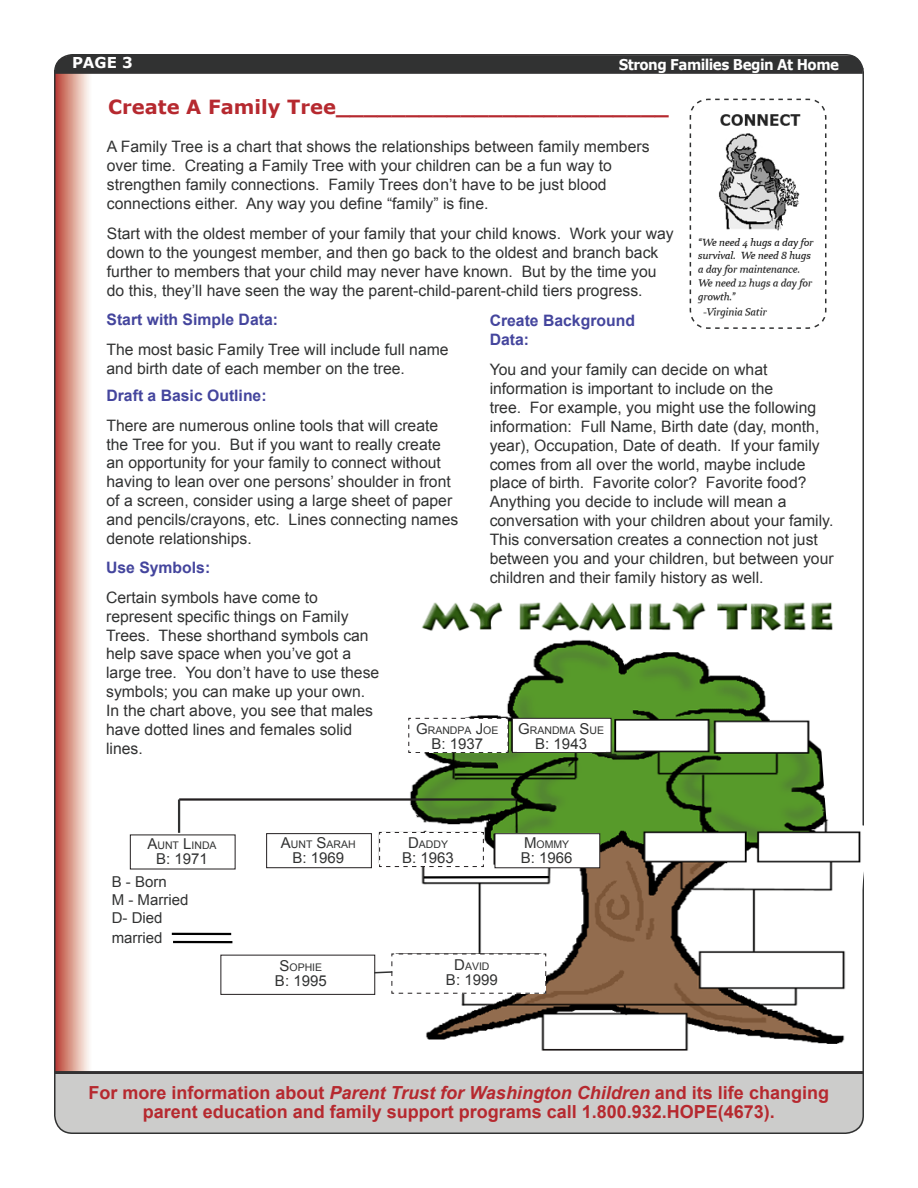
<style>
.page{position:relative;width:918px;height:1188px;background:#fff}
.page>*{position:absolute;margin:0;border:0;box-sizing:border-box;transform-origin:0 0}
.t1{font:700 19.5px "Verdana";color:#b6292f}
.t2{font:700 18px/19.5px "Arial";color:#b6292f;text-align:center}
.News_Text{font:15.75px/18.9px "Arial";color:#313232}
.News_Text-2{font:700 15.75px/18.9px "Arial";color:#44459d}
.News_Header_Gry_Caps{font:15px "Arial";color:#313232}
.News_Header_Gry_Caps-2{font:15px "Arial";color:#313232}
.News_Header_Gry_Caps-3{font:700 15px "Verdana";color:#fff}
.t3{font:700 14.85px "Verdana";letter-spacing:-.04em;color:#fff;scale:.91 1}
.News_Header_Gry_Caps-4{font:10.5px "Arial";color:#313232}
.s1{font-size:15px}
.s2{font-style:italic}
</style>
<div class="page">
<svg style="left:57px;top:74px;width:32px;height:997px;background:#dda297"></svg>
<svg style="left:55px;top:1115px;width:809px;height:19px;background:#bfbfbf"></svg>
<svg style="left:57px;top:1071px;width:804px;height:4px;background:#5a5a5a"></svg>
<div style="left:54px;top:1075px;width:810px;height:40px;background:#cccccb"></div>
<hr style="left:54px;top:70px;width:809px;height:4px;background:#565556">
<div style="left:54px;top:54px;width:810px;height:19px;background:#313232"></div>
<img style="left:371px;top:592px;width:493px;height:470px">
<svg style="left:689px;top:98px;width:138px;height:231px"></svg>
<svg style="left:408px;top:718px;width:101px;height:35px"></svg>
<div style="left:412px;top:723px;width:90px;height:29px;background:#fff"></div>
<div style="left:512px;top:718px;width:99px;height:34px;background:#fff"></div>
<div style="left:512px;top:718px;width:99px;height:35px;border:1px solid #231f20"></div>
<div style="left:517px;top:723px;width:88px;height:29px;background:#fff"></div>
<div style="left:495px;top:834px;width:105px;height:34px;background:#fff"></div>
<div style="left:495px;top:833px;width:105px;height:35px;border:1px solid #231f20"></div>
<div style="left:221px;top:955px;width:154px;height:39px;background:#fff"></div>
<div style="left:220px;top:955px;width:155px;height:40px;border:1px solid #231f20"></div>
<hr style="left:455px;top:773px;width:120px;height:3px;background:#000">
<hr style="left:424px;top:876px;width:125px;height:3px;background:#000">
<svg style="left:373px;top:953px;width:174px;height:41px"></svg>
<div style="left:266px;top:833px;width:106px;height:35px;border:1px solid #231f20"></div>
<hr style="left:179px;top:798px;width:338px;height:3px;background:#231f20">
<hr style="left:178px;top:800px;width:2px;height:33px;background:#313232">
<svg style="left:379px;top:822px;width:105px;height:45px"></svg>
<hr style="left:172px;top:933px;width:59px;height:2px;background:#000">
<hr style="left:173px;top:941px;width:59px;height:2px;background:#000">
<p class="News_Header_Gry_Caps-3" style="left:72px;top:53px;width:62px">page 3</p>
<p class="t3" style="left:619px;top:55px;width:244px">Strong Families Begin At Home</p>
<p class="t1" style="left:108px;top:95px;width:562px">Create A Family Tree________________________</p>
<p class="News_Text" style="left:107px;top:138px;width:544px">A Family Tree is a chart that shows the relationships between family members over time. Creating a Family Tree with your children can be a fun way to strengthen family connections. Family Trees don’t have to be just blood connections either. Any way you define “family” is fine.</p>
<p class="News_Text" style="left:107px;top:224px;width:568px">Start with the oldest member of your family that your child knows. Work your way down to the youngest member, and then go back to the oldest and branch back further to members that your child may never have known. But by the time you do this, they’ll have seen the way the parent-child-parent-child tiers progress.</p>
<p class="News_Text-2" style="left:106px;top:311px;width:173px">Start with Simple Data:</p>
<p class="News_Text" style="left:106px;top:340px;width:344px">The most basic Family Tree will include full name and birth date of each member on the tree.</p>
<p class="News_Text-2" style="left:106px;top:386px;width:162px">Draft a Basic Outline:</p>
<p class="News_Text" style="left:106px;top:416px;width:353px">There are numerous online tools that will create the Tree for you. But if you want to really create an opportunity for your family to connect without having to lean over one persons’ shoulder in front of a screen, consider using a large sheet of paper and pencils/crayons, etc. Lines connecting names denote relationships.</p>
<p class="News_Text-2" style="left:490px;top:312px;width:147px">Create Background<br>Data:</p>
<p class="News_Text" style="left:490px;top:360px;width:346px">You and your family can decide on what information is important to include on the<br>tree. For example, you might use the following information: Full Name, Birth date (day, month, year), Occupation, Date of death. If your family comes from all over the world, maybe include place of birth. Favorite color? Favorite food?<br>Anything you decide to include will mean a conversation with your children about your family.<br>This conversation creates a connection not just between you and your children, but between your children and their family history as well.</p>
<p class="News_Text-2" style="left:106px;top:559px;width:106px">Use Symbols:</p>
<p class="News_Text" style="left:106px;top:588px;width:275px">Certain symbols have come to represent specific things on Family<br>Trees. These shorthand symbols can help save space when you’ve got a large tree. You don’t have to use these symbols; you can make up your own.<br>In the chart above, you see that males have dotted lines and females solid lines.</p>
<p class="News_Header_Gry_Caps-4" style="left:416px;top:723px;width:84px"><span class="s1">G</span>RANDPA <span class="s1">J</span>OE</p>
<p class="News_Header_Gry_Caps" style="left:431px;top:734px;width:53px">B: 1937</p>
<p class="News_Header_Gry_Caps-4" style="left:518px;top:723px;width:87px"><span class="s1">G</span>RANDMA <span class="s1">S</span>UE</p>
<p class="News_Header_Gry_Caps" style="left:535px;top:734px;width:53px">B: 1943</p>
<p class="News_Header_Gry_Caps-4" style="left:147px;top:839px;width:71px"><span class="s1">A</span>UNT <span class="s1">L</span>INDA</p>
<p class="News_Header_Gry_Caps" style="left:156px;top:849px;width:53px">B: 1971</p>
<p class="News_Header_Gry_Caps-2" style="left:112px;top:872px;width:57px">B - Born</p>
<p class="News_Header_Gry_Caps-2" style="left:112px;top:890px;width:78px">M - Married</p>
<p class="News_Header_Gry_Caps-2" style="left:112px;top:908px;width:52px">D- Died</p>
<p class="News_Header_Gry_Caps-2" style="left:112px;top:928px;width:52px">married</p>
<p class="News_Header_Gry_Caps-4" style="left:281px;top:837px;width:76px"><span class="s1">A</span>UNT <span class="s1">S</span>ARAH</p>
<p class="News_Header_Gry_Caps" style="left:293px;top:848px;width:53px">B: 1969</p>
<p class="News_Header_Gry_Caps-4" style="left:280px;top:960px;width:44px"><span class="s1">S</span>OPHIE</p>
<p class="News_Header_Gry_Caps" style="left:275px;top:971px;width:53px">B: 1995</p>
<p class="News_Header_Gry_Caps-4" style="left:408px;top:838px;width:42px"><span class="s1">D</span>ADDY</p>
<p class="News_Header_Gry_Caps" style="left:402px;top:848px;width:53px">B: 1963</p>
<p class="News_Header_Gry_Caps-4" style="left:524px;top:837px;width:47px"><span class="s1">M</span>OMMY</p>
<p class="News_Header_Gry_Caps" style="left:521px;top:848px;width:53px">B: 1966</p>
<p class="News_Header_Gry_Caps-4" style="left:454px;top:959px;width:37px"><span class="s1">D</span>AVID</p>
<p class="News_Header_Gry_Caps" style="left:446px;top:970px;width:53px">B: 1999</p>
<p class="t2" style="left:89px;top:1084px;width:742px">For more information about <span class="s2">Parent Trust for Washington Children</span> and its life changing parent education and family support programs call 1.800.932.HOPE(4673).</p>
</div>
